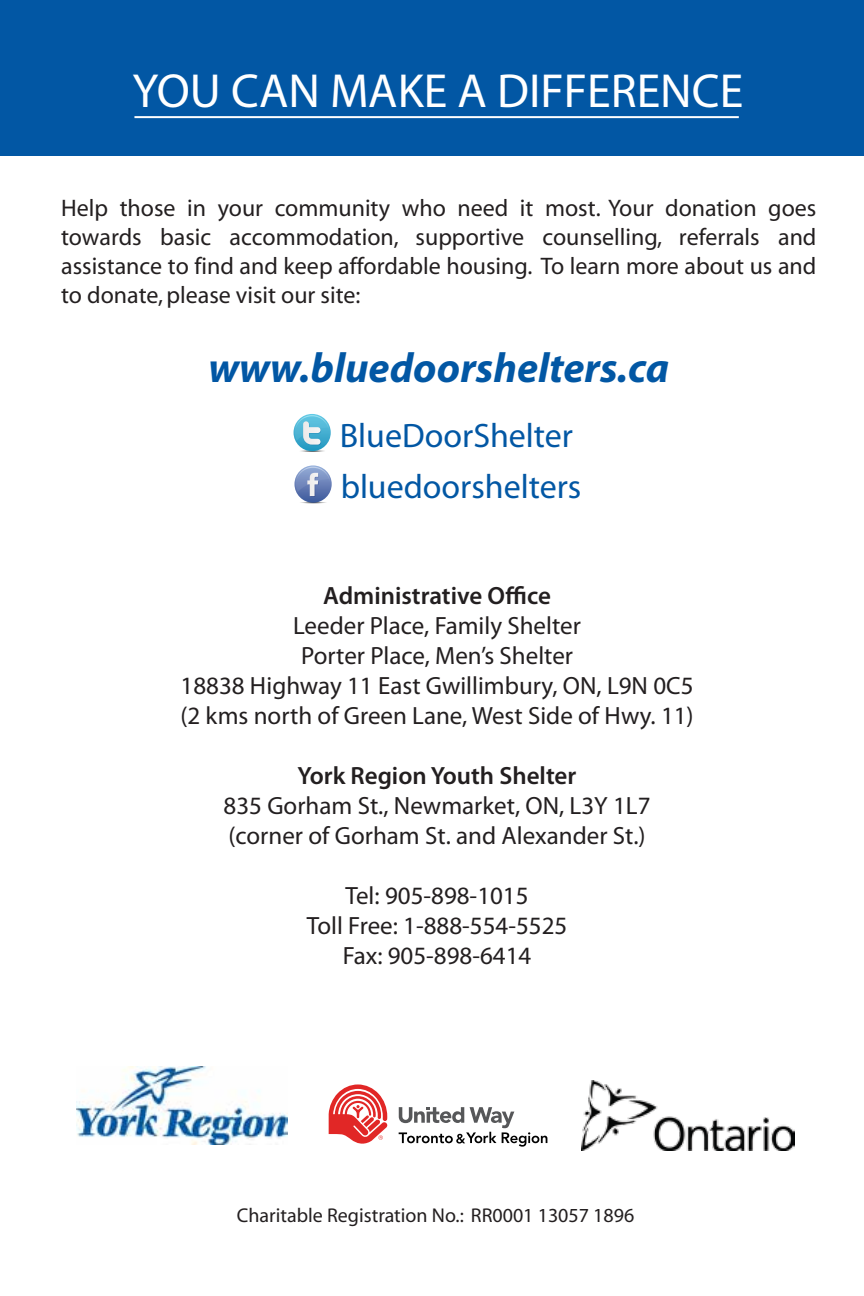
<style>
.page{position:relative;width:864px;height:1296px;background:#fff}
.page>*{position:absolute;margin:0;border:0;box-sizing:border-box;transform-origin:0 0}
.t1{font:48px "Myriad Pro";color:#fff}
.t2{font:italic 700 42px "Myriad";color:#0257a4}
.t3{font:34px/51.6px "Myriad";color:#0257a4}
.t4{font:25px/30px "Myriad Pro";color:#231f20;text-align:center}
.t5{font:24px/28.8px "Myriad";color:#231f20;text-align:justify}
.t6{font:20px "Myriad";color:#231f20}
.s1{font-weight:600}
</style>
<div class="page">
<div style="left:0;top:0;width:864px;height:156px;background:#0257a4"></div>
<img style="left:582px;top:1080px;width:212px;height:70px">
<img style="left:77px;top:1066px;width:211px;height:78px">
<svg style="left:294px;top:414px;width:37px;height:37px"></svg>
<svg style="left:295px;top:415px;width:34px;height:37px"></svg>
<svg style="left:294px;top:465px;width:38px;height:38px"></svg>
<svg style="left:296px;top:467px;width:34px;height:37px"></svg>
<hr style="left:134px;top:116px;width:605px;height:2px;background:#fff">
<svg style="left:329px;top:1084px;width:58px;height:60px"></svg>
<svg style="left:399px;top:1107px;width:148px;height:40px"></svg>
<p class="t1" style="left:132px;top:65px;width:612px">YOU CAN MAKE A DIFFERENCE</p>
<p class="t5" style="left:61px;top:195px;width:757px">Help those in your community who need it most. Your donation goes towards basic accommodation, supportive counselling, referrals and assistance to find and keep affordable housing. To learn more about us and to donate, please visit our site:</p>
<p class="t2" style="left:209px;top:346px;width:462px">www.bluedoorshelters.ca</p>
<p class="t3" style="left:340px;top:411px;width:243px">BlueDoorShelter bluedoorshelters</p>
<p class="t4" style="left:180px;top:581px;width:515px"><span class="s1">Administrative Office<br></span>Leeder Place, Family Shelter<br>Porter Place, Men’s Shelter<br>18838 Highway 11 East Gwillimbury, ON, L9N 0C5 (2 kms north of Green Lane, West Side of Hwy. 11)</p>
<p class="t4" style="left:224px;top:761px;width:428px"><span class="s1">York Region Youth Shelter<br></span>835 Gorham St., Newmarket, ON, L3Y 1L7 (corner of Gorham St. and Alexander St.)</p>
<p class="t4" style="left:307px;top:881px;width:262px">Tel: 905-898-1015<br>Toll Free: 1-888-554-5525<br>Fax: 905-898-6414</p>
<p class="t6" style="left:237px;top:1205px;width:399px">Charitable Registration No.: RR0001 13057 1896</p>
</div>
